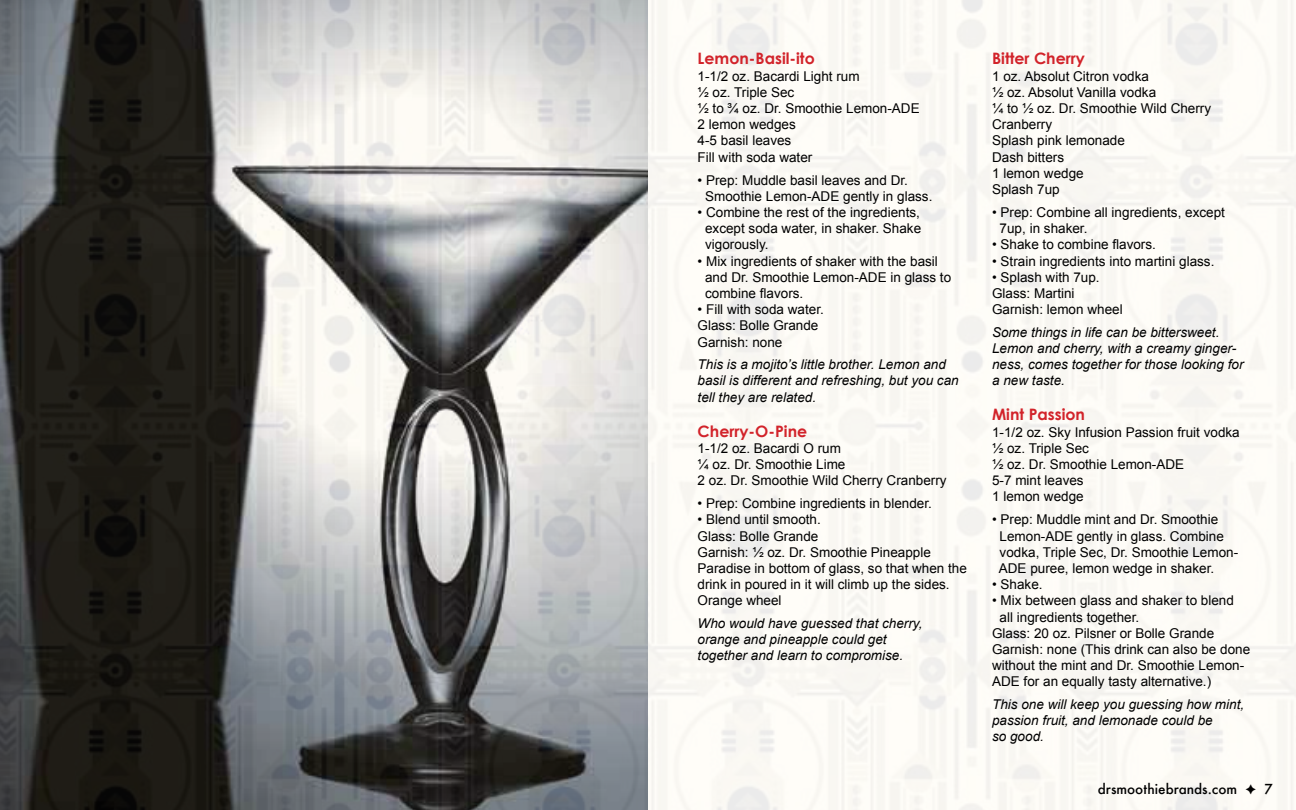
<style>
.page{position:relative;width:1296px;height:810px;background:#fff}
.page>*{position:absolute;margin:0;border:0;box-sizing:border-box;transform-origin:0 0}
.t1{font:700 15.75px "Century Gothic";color:#d2232a}
.t2{font:13.5px/16.2px "Arial";color:#000}
.t3{font:italic 13.5px/16.2px "Arial";color:#000}
.t4{font:500 13.5px "Futura";color:#000}
</style>
<div class="page">
<img style="left:0;top:0;width:648px;height:810px">
<p class="t1" style="left:698px;top:49px;width:119px">Lemon-Basil-ito</p>
<p class="t2" style="left:698px;top:68px;width:224px">1-1/2 oz. Bacardi Light rum<br>½ oz. Triple Sec<br>½ to ¾ oz. Dr. Smoothie Lemon-ADE<br>2 lemon wedges<br>4-5 basil leaves<br>Fill with soda water</p>
<p class="t2" style="left:705px;top:172px;width:229px;text-indent:-8px">• Prep: Muddle basil leaves and Dr.<br>Smoothie Lemon-ADE gently in glass.</p>
<p class="t2" style="left:705px;top:204px;width:218px;text-align:justify;text-indent:-8px">• Combine the rest of the ingredients, except soda water, in shaker. Shake vigorously.</p>
<p class="t2" style="left:705px;top:253px;width:248px;text-indent:-8px">• Mix ingredients of shaker with the basil and Dr. Smoothie Lemon-ADE in glass to combine flavors.</p>
<p class="t2" style="left:698px;top:302px;width:128px">• Fill with soda water.<br>Glass: Bolle Grande<br>Garnish: none</p>
<p class="t3" style="left:698px;top:357px;width:263px">This is a mojito’s little brother. Lemon and basil is different and refreshing, but you can tell they are related.</p>
<p class="t1" style="left:698px;top:421px;width:111px">Cherry-O-Pine</p>
<p class="t2" style="left:698px;top:440px;width:251px">1-1/2 oz. Bacardi O rum<br>¼ oz. Dr. Smoothie Lime<br>2 oz. Dr. Smoothie Wild Cherry Cranberry</p>
<p class="t2" style="left:698px;top:495px;width:236px">• Prep: Combine ingredients in blender.</p>
<p class="t2" style="left:698px;top:512px;width:271px">• Blend until smooth.<br>Glass: Bolle Grande<br>Garnish: ½ oz. Dr. Smoothie Pineapple<br>Paradise in bottom of glass, so that when the drink in poured in it will climb up the sides.<br>Orange wheel</p>
<p class="t3" style="left:698px;top:615px;width:226px">Who would have guessed that cherry, orange and pineapple could get together and learn to compromise.</p>
<p class="t1" style="left:992px;top:49px;width:94px">Bitter Cherry</p>
<p class="t2" style="left:992px;top:68px;width:221px">1 oz. Absolut Citron vodka<br>½ oz. Absolut Vanilla vodka<br>¼ to ½ oz. Dr. Smoothie Wild Cherry<br>Cranberry<br>Splash pink lemonade<br>Dash bitters<br>1 lemon wedge<br>Splash 7up</p>
<p class="t2" style="left:1000px;top:204px;width:227px;text-indent:-8px">• Prep: Combine all ingredients, except<br>7up, in shaker.</p>
<p class="t2" style="left:992px;top:237px;width:165px">• Shake to combine flavors.</p>
<p class="t2" style="left:992px;top:253px;width:224px">• Strain ingredients into martini glass.</p>
<p class="t2" style="left:992px;top:269px;width:132px">• Splash with 7up.<br>Glass: Martini<br>Garnish: lemon wheel</p>
<p class="t3" style="left:992px;top:324px;width:253px">Some things in life can be bittersweet.<br>Lemon and cherry, with a creamy ginger&shy;ness, comes together for those looking for a new taste.</p>
<p class="t1" style="left:992px;top:405px;width:94px">Mint Passion</p>
<p class="t2" style="left:992px;top:424px;width:249px">1-1/2 oz. Sky Infusion Passion fruit vodka ½ oz. Triple Sec<br>½ oz. Dr. Smoothie Lemon-ADE<br>5-7 mint leaves<br>1 lemon wedge</p>
<p class="t2" style="left:999px;top:512px;width:241px;text-indent:-7px">• Prep: Muddle mint and Dr. Smoothie Lemon-ADE gently in glass. Combine vodka, Triple Sec, Dr. Smoothie Lemon-ADE puree, lemon wedge in shaker.</p>
<p class="t2" style="left:992px;top:576px;width:52px">• Shake.</p>
<p class="t2" style="left:992px;top:593px;width:243px">• Mix between glass and shaker to blend</p>
<p class="t2" style="left:1000px;top:609px;width:141px">all ingredients together.</p>
<p class="t2" style="left:992px;top:625px;width:224px">Glass: 20 oz. Pilsner or Bolle Grande</p>
<p class="t2" style="left:992px;top:641px;width:260px">Garnish: none (This drink can also be done</p>
<p class="t2" style="left:992px;top:657px;width:254px">without the mint and Dr. Smoothie Lemon-</p>
<p class="t2" style="left:992px;top:674px;width:221px">ADE for an equally tasty alternative.)</p>
<p class="t3" style="left:992px;top:696px;width:254px">This one will keep you guessing how mint, passion fruit, and lemonade could be<br>so good.</p>
<p class="t4" style="left:1098px;top:780px;width:141px">drsmoothiebrands.com</p>
<p class="t4" style="left:1265px;top:780px;width:10px">7</p>
</div>
